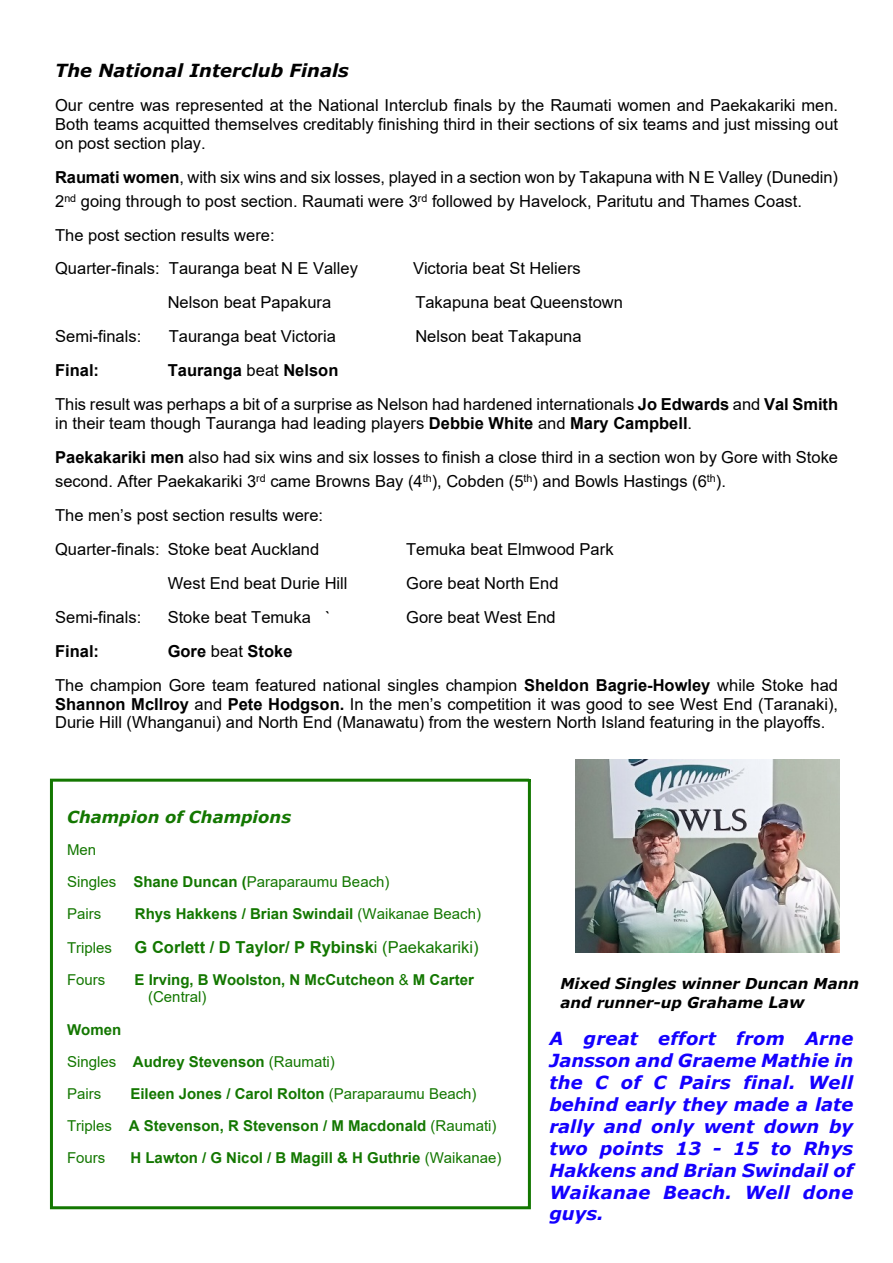
<style>
.page{position:relative;width:893px;height:1263px;background:#fff}
.page>*{position:absolute;margin:0;border:0;box-sizing:border-box;transform-origin:0 0}
.t1{font:italic 700 18px/21.9px "Verdana";color:#1400ff;text-align:justify}
.t2{font:italic 700 18px "Verdana";color:#000}
.t3{font:16.5px/33.9px "Arial";color:#000}
.t4{font:700 16.5px "Arial";color:#137700}
.t5{font:italic 700 16.5px "Verdana";color:#137700}
.t6{font:700 16.5px "Arial";color:#000}
.t7{font:700 15px/32.2px "Arial";color:#137700}
.t8{font:15px/32.2px "Arial";color:#137700}
.t9{font:italic 700 15px/19px "Verdana";color:#000}
.s1{font-weight:700}
.s2{font-weight:400}
.s3{font-size:15.75px}
</style>
<div class="page">
<svg style="left:49px;top:778px;width:482px;height:432px"></svg>
<img style="left:576px;top:759px;width:263px;height:194px">
<p class="t2" style="left:55px;top:63px;width:295px">The National Interclub Finals</p>
<p class="t3" style="left:55px;top:97px;width:784px;line-height:18.9px;text-align:justify">Our centre was represented at the National Interclub finals by the Raumati women and Paekakariki men.<br>Both teams acquitted themselves creditably finishing third in their sections of six teams and just missing out on post section play.</p>
<p class="t3" style="left:55px;top:166px;width:784px;line-height:24px"><span class="s1">Raumati women</span>, with six wins and six losses, played in a section won by Takapuna with N E Valley (Dunedin)<br>2<sup>nd</sup> going through to post section. Raumati were 3<sup>rd</sup> followed by Havelock, Paritutu and Thames Coast.</p>
<p class="t3" style="left:55px;top:219px;width:304px">The post section results were:<br>Quarter-finals: Tauranga beat N E Valley</p>
<p class="t3" style="left:413px;top:253px;width:169px">Victoria beat St Heliers</p>
<p class="t3" style="left:168px;top:287px;width:165px">Nelson beat Papakura</p>
<p class="t3" style="left:415px;top:287px;width:209px">Takapuna beat Queenstown</p>
<p class="t3" style="left:55px;top:321px;width:88px">Semi-finals:</p>
<p class="t3" style="left:169px;top:321px;width:169px">Tauranga beat Victoria</p>
<p class="t3" style="left:415px;top:321px;width:168px">Nelson beat Takapuna</p>
<p class="t6" style="left:55px;top:364px;width:45px">Final:</p>
<p class="t3" style="left:55px;top:355px;width:784px;text-indent:113px"><span class="s1">Tauranga</span> beat <span class="s1">Nelson<br></span>This result was perhaps a bit of a surprise as Nelson had hardened internationals <span class="s1">Jo Edwards</span> and <span class="s1">Val Smith</span></p>
<p class="t3" style="left:55px;top:408px;width:784px">in their team though Tauranga had leading players <span class="s1">Debbie White</span> and <span class="s1">Mary Campbell</span>.<br><span class="s1">Paekakariki men</span> also had six wins and six losses to finish a close third in a section won by Gore with Stoke</p>
<p class="t3" style="left:55px;top:466px;width:672px">second. After Paekakariki 3<sup>rd</sup> came Browns Bay (4<sup>th</sup>), Cobden (5<sup>th</sup>) and Bowls Hastings (6<sup>th</sup>).<br>The men’s post section results were:<br>Quarter-finals: Stoke beat Auckland</p>
<p class="t3" style="left:406px;top:534px;width:209px">Temuka beat Elmwood Park</p>
<p class="t3" style="left:168px;top:568px;width:181px">West End beat Durie Hill</p>
<p class="t3" style="left:406px;top:568px;width:154px">Gore beat North End</p>
<p class="t3" style="left:55px;top:601px;width:88px">Semi-finals:</p>
<p class="t3" style="left:168px;top:601px;width:164px">Stoke beat Temuka `</p>
<p class="t3" style="left:406px;top:601px;width:151px">Gore beat West End</p>
<p class="t6" style="left:55px;top:645px;width:45px">Final:</p>
<p class="t3" style="left:55px;top:635px;width:784px;text-indent:113px"><span class="s1">Gore</span> beat <span class="s1">Stoke<br></span>The champion Gore team featured national singles champion <span class="s1">Sheldon Bagrie-Howley</span> while Stoke had</p>
<p class="t3" style="left:55px;top:696px;width:784px;line-height:18.9px"><span class="s1">Shannon McIlroy</span> and <span class="s1">Pete Hodgson.</span> In the men’s competition it was good to see West End (Taranaki),<br>Durie Hill (Whanganui) and North End (Manawatu) from the western North Island featuring in the playoffs.</p>
<p class="t5" style="left:67px;top:810px;width:226px">Champion of Champions</p>
<p class="t8" style="left:67px;top:835px;width:324px">Men<br>Singles <span class="s1">Shane Duncan (</span>Paraparaumu Beach)<br>Pairs</p>
<p class="t7" style="left:135px;top:899px;width:348px">Rhys Hakkens / Brian Swindail <span class="s2">(Waikanae Beach)</span></p>
<p class="t8" style="left:67px;top:933px;width:47px">Triples</p>
<p class="t4" style="left:135px;top:941px;width:345px">G Corlett / D Taylor/ P Rybinsk<span class="s2">i (Paekakariki)</span></p>
<p class="t8" style="left:67px;top:965px;width:40px">Fours</p>
<p class="t7" style="left:148px;top:973px;width:327px;line-height:17.2px;text-indent:-13px">E Irving, B Woolston, N McCutcheon <span class="s2">&amp;</span> M Carter <span class="s2">(Central)</span></p>
<p class="t8" style="left:67px;top:1014px;width:269px"><span class="s1">Women<br></span>Singles <span class="s1">Audrey Stevenson</span> (Raumati)<br>Pairs</p>
<p class="t7" style="left:67px;top:1079px;width:431px;text-indent:63px">Eileen Jones / Carol Rolton <span class="s2">(Paraparaumu Beach)<br>Triples</span> A Stevenson, R Stevenson / M Macdonald <span class="s2">(Raumati)<br>Fours</span></p>
<p class="t7" style="left:130px;top:1143px;width:372px">H Lawton / G Nicol / B Magill &amp; H Guthrie <span class="s2">(Waikanae)</span></p>
<p class="t9" style="left:560px;top:975px;width:300px">Mixed Singles winner Duncan Mann and runner-up Grahame <span class="s3">Law</span></p>
<p class="t1" style="left:549px;top:1029px;width:305px">A great effort from Arne Jansson and Graeme Mathie in the C of C Pairs final. Well behind early they made a late rally and only went down by two points 13 - 15 to Rhys Hakkens and Brian Swindail of Waikanae Beach. Well done guys.</p>
</div>
